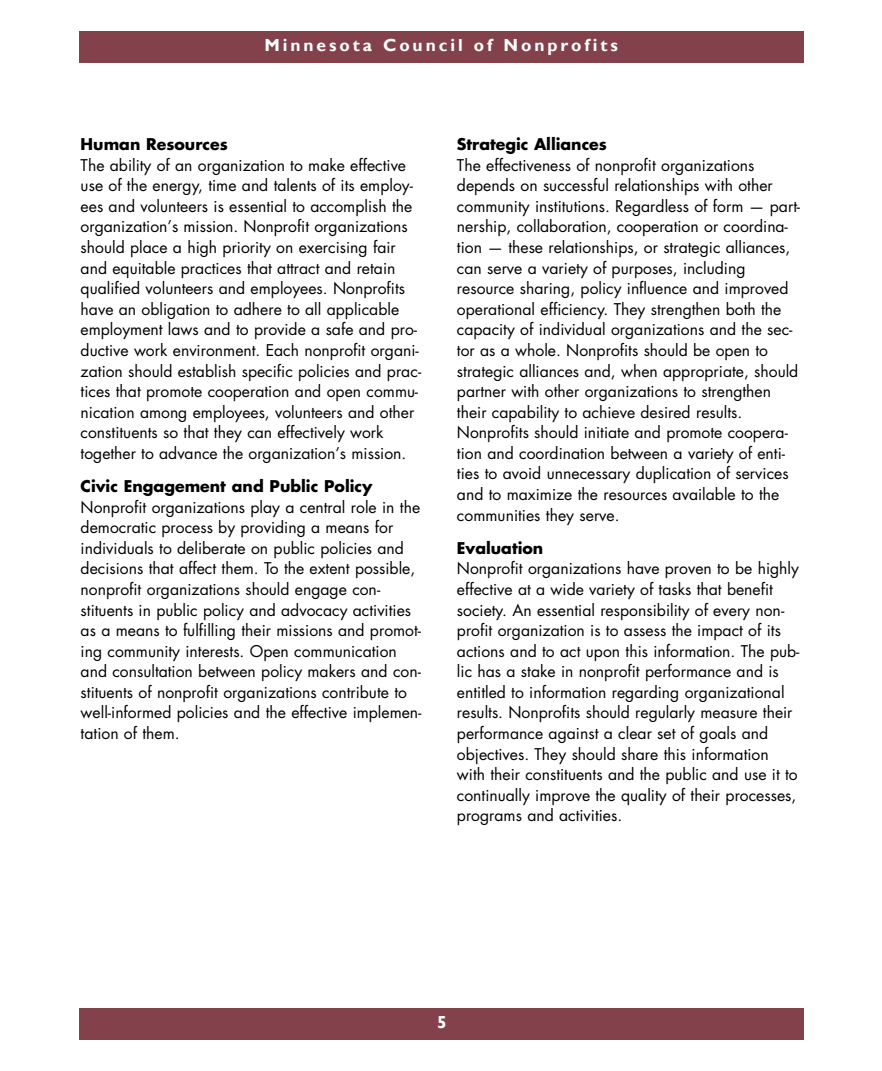
<style>
.page{position:relative;width:882px;height:1071px;background:#fff}
.page>*{position:absolute;margin:0;border:0;box-sizing:border-box;transform-origin:0 0}
.t1{font:700 17.5px "Gill Sans";letter-spacing:.165em;color:#fff}
.t2{font:15.75px/20.7px "Futura";color:#000}
.t3{font:700 15.75px "Futura";color:#000}
</style>
<div class="page">
<div style="left:79px;top:32px;width:724px;height:31px;background:#83414b"></div>
<div style="left:79px;top:1008px;width:724px;height:32px;background:#83414b"></div>
<p class="t1" style="left:264px;top:35px;width:355px">Minnesota Council of Nonprofits</p>
<p class="t3" style="left:81px;top:134px;width:149px">Human Resources</p>
<p class="t2" style="left:81px;top:155px;width:342px">The ability of an organization to make effective use of the energy, time and talents of its employ&shy;ees and volunteers is essential to accomplish the organization’s mission. Nonprofit organizations should place a high priority on exercising fair and equitable practices that attract and retain qualified volunteers and employees. Nonprofits have an obligation to adhere to all applicable employment laws and to provide a safe and pro&shy;ductive work environment. Each nonprofit organi&shy;zation should establish specific policies and prac&shy;tices that promote cooperation and open commu&shy;nication among employees, volunteers and other constituents so that they can effectively work together to advance the organization’s mission.</p>
<p class="t3" style="left:81px;top:476px;width:293px">Civic Engagement and Public Policy</p>
<p class="t2" style="left:81px;top:497px;width:342px">Nonprofit organizations play a central role in the democratic process by providing a means for individuals to deliberate on public policies and decisions that affect them. To the extent possible, nonprofit organizations should engage con&shy;stituents in public policy and advocacy activities as a means to fulfilling their missions and promot&shy;ing community interests. Open communication and consultation between policy makers and con&shy;stituents of nonprofit organizations contribute to well-informed policies and the effective implemen&shy;tation of them.</p>
<p class="t3" style="left:457px;top:134px;width:152px">Strategic Alliances</p>
<p class="t2" style="left:457px;top:155px;width:345px">The effectiveness of nonprofit organizations depends on successful relationships with other community institutions. Regardless of form — part&shy;nership, collaboration, cooperation or coordina&shy;tion — these relationships, or strategic alliances, can serve a variety of purposes, including resource sharing, policy influence and improved operational efficiency. They strengthen both the capacity of individual organizations and the sec&shy;tor as a whole. Nonprofits should be open to strategic alliances and, when appropriate, should partner with other organizations to strengthen their capability to achieve desired results.<br>Nonprofits should initiate and promote coopera&shy;tion and coordination between a variety of enti&shy;ties to avoid unnecessary duplication of services and to maximize the resources available to the communities they serve.</p>
<p class="t3" style="left:457px;top:537px;width:88px">Evaluation</p>
<p class="t2" style="left:457px;top:558px;width:344px">Nonprofit organizations have proven to be highly effective at a wide variety of tasks that benefit society. An essential responsibility of every non&shy;profit organization is to assess the impact of its actions and to act upon this information. The pub&shy;lic has a stake in nonprofit performance and is entitled to information regarding organizational results. Nonprofits should regularly measure their performance against a clear set of goals and objectives. They should share this information with their constituents and the public and use it to continually improve the quality of their processes, programs and activities.</p>
<p class="t1" style="left:437px;top:1012px;width:11px">5</p>
</div>
